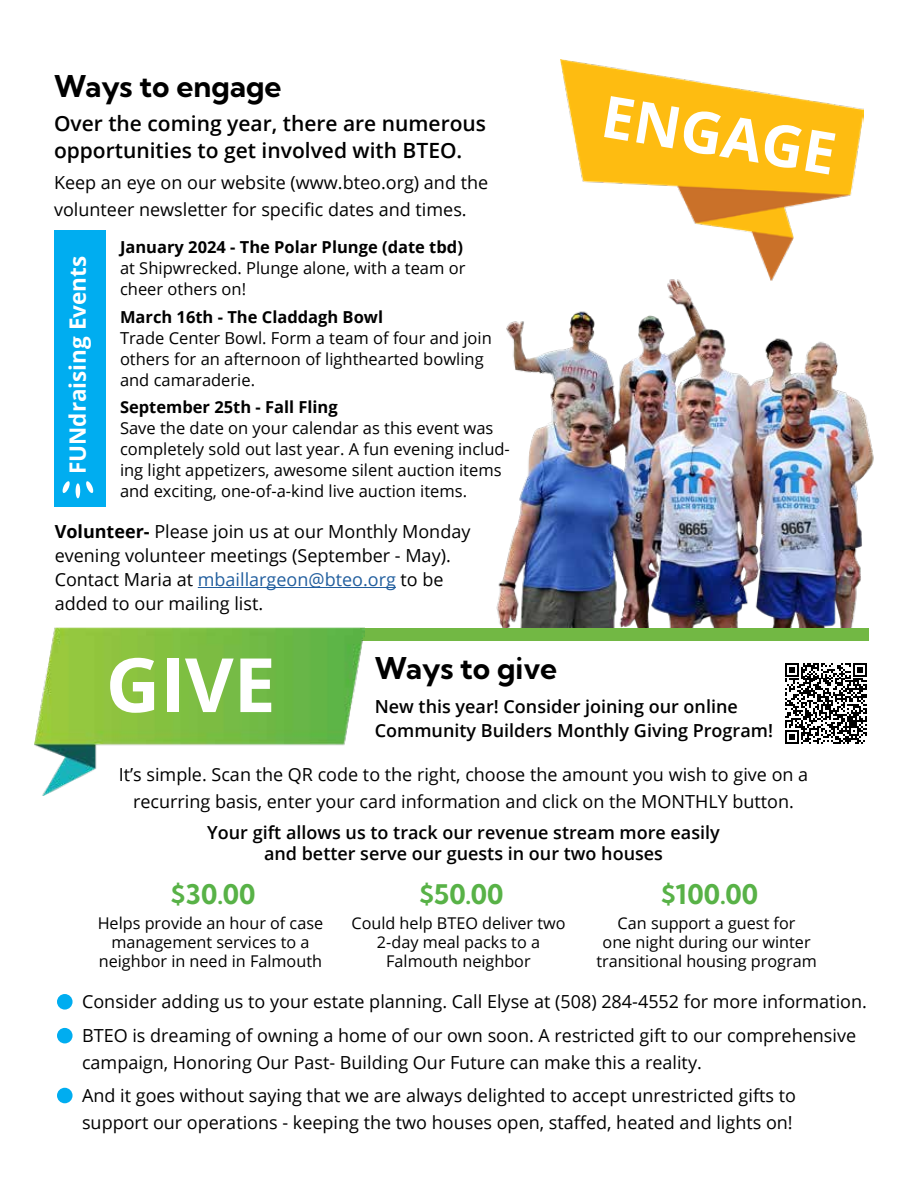
<style>
.page{position:relative;width:918px;height:1188px;background:#fff}
.page>*{position:absolute;margin:0;border:0;box-sizing:border-box;transform-origin:0 0}
.t1{font:700 75px "Open Sans";color:#fff}
.t2{font:700 58.05px "Open Sans";color:#fff}
.t3{font:30px "Kumbh Sans";color:#000}
.t4{font:27px "Kumbh Sans";color:#58b247}
.t5{font:700 22.5px "Open Sans";color:#fff}
.t6{font:600 21px/27px "Open Sans";color:#000}
.t7{font:18px/24px "Open Sans";color:#000}
.t8{font:600 18px/21px "Open Sans";color:#000;text-align:center}
.t9{font:16.5px/21px "Open Sans";color:#000}
.t10{font:700 16.5px "Open Sans";color:#000}
.t11{font:16.2px/18.9px "Open Sans";color:#000;text-align:center}
.s1{font-weight:700}
.s2{color:#215e9e}
</style>
<div class="page">
<img style="left:496px;top:280px;width:378px;height:350px">
<div style="left:360px;top:628px;width:508px;height:13px;background:#72b844"></div>
<img style="left:34px;top:628px;width:331px;height:168px">
<svg style="left:785px;top:663px;width:82px;height:81px"></svg>
<img style="left:560px;top:60px;width:304px;height:220px">
<div style="left:54px;top:230px;width:52px;height:277px;background:#00adf0"></div>
<div style="left:57px;top:994px;width:16px;height:16px;background:#00adf0;border-radius:50%"></div>
<div style="left:57px;top:1028px;width:16px;height:15px;background:#00adf0;border-radius:50%"></div>
<div style="left:57px;top:1088px;width:16px;height:15px;background:#00adf0;border-radius:50%"></div>
<hr style="left:76px;top:483px;width:4px;height:15px;background:#fff;border-radius:50%">
<svg style="left:62px;top:481px;width:8px;height:12px"></svg>
<svg style="left:86px;top:481px;width:8px;height:12px"></svg>
<hr style="left:198px;top:587px;width:198px;height:1px;background:#215e9e">
<h3 class="t3" style="left:54px;top:68px;width:229px">Ways to engage</h3>
<p class="t6" style="left:54px;top:109px;width:434px">Over the coming year, there are numerous opportunities to get involved with BTEO.</p>
<p class="t7" style="left:54px;top:168px;width:436px;line-height:27px">Keep an eye on our website (www.bteo.org) and the volunteer newsletter for specific dates and times.</p>
<p class="t5" style="left:62px;top:474px;width:220px;rotate:-90deg">FUNdraising Events</p>
<p class="t10" style="left:120px;top:235px;width:344px">January 2024 - The Polar Plunge (date tbd)</p>
<p class="t9" style="left:120px;top:257px;width:347px">at Shipwrecked. Plunge alone, with a team or cheer others on!</p>
<p class="t10" style="left:120px;top:305px;width:265px">March 16th - The Claddagh Bowl</p>
<p class="t9" style="left:120px;top:327px;width:373px">Trade Center Bowl. Form a team of four and join others for an afternoon of lighthearted bowling and camaraderie.</p>
<p class="t10" style="left:120px;top:396px;width:219px">September 25th - Fall Fling</p>
<p class="t9" style="left:120px;top:417px;width:391px">Save the date on your calendar as this event was completely sold out last year. A fun evening includ&shy;ing light appetizers, awesome silent auction items and exciting, one-of-a-kind live auction items.</p>
<p class="t7" style="left:55px;top:519px;width:417px"><span class="s1">Volunteer-</span> Please join us at our Monthly Monday evening volunteer meetings (September - May).<br>Contact Maria at <span class="s2">mbaillargeon@bteo.org</span> to be added to our mailing list.</p>
<h2 class="t2" style="left:609px;top:76px;width:238px;rotate:9deg">ENGAGE</h2>
<h1 class="t1" style="left:106px;top:632px;width:171px">GIVE</h1>
<h3 class="t3" style="left:375px;top:650px;width:184px">Ways to give</h3>
<p class="t8" style="left:375px;top:694px;width:400px;line-height:24px;text-align:left">New this year! Consider joining our online<br>Community Builders Monthly Giving Program!</p>
<p class="t7" style="left:119px;top:761px;width:691px;line-height:27px;text-align:center">It’s simple. Scan the QR code to the right, choose the amount you wish to give on a recurring basis, enter your card information and click on the MONTHLY button.</p>
<p class="t8" style="left:207px;top:822px;width:514px">Your gift allows us to track our revenue stream more easily and better serve our guests in our two houses</p>
<h3 class="t4" style="left:171px;top:877px;width:86px">$30.00</h3>
<p class="t11" style="left:98px;top:913px;width:227px">Helps provide an hour of case management services to a neighbor in need in Falmouth</p>
<h3 class="t4" style="left:420px;top:877px;width:86px">$50.00</h3>
<p class="t11" style="left:351px;top:913px;width:216px">Could help BTEO deliver two<br>2-day meal packs to a<br>Falmouth neighbor</p>
<h3 class="t4" style="left:661px;top:877px;width:98px">$100.00</h3>
<p class="t11" style="left:596px;top:913px;width:222px">Can support a guest for<br>one night during our winter transitional housing program</p>
<p class="t7" style="left:82px;top:984px;width:786px;line-height:33.8px">Consider adding us to your estate planning. Call Elyse at (508) 284-4552 for more information.<br>BTEO is dreaming of owning a home of our own soon. A restricted gift to our comprehensive</p>
<p class="t7" style="left:82px;top:1045px;width:715px;line-height:33.8px">campaign, Honoring Our Past- Building Our Future can make this a reality.<br>And it goes without saying that we are always delighted to accept unrestricted gifts to</p>
<p class="t7" style="left:82px;top:1110px;width:712px">support our operations - keeping the two houses open, staffed, heated and lights on!</p>
</div>
